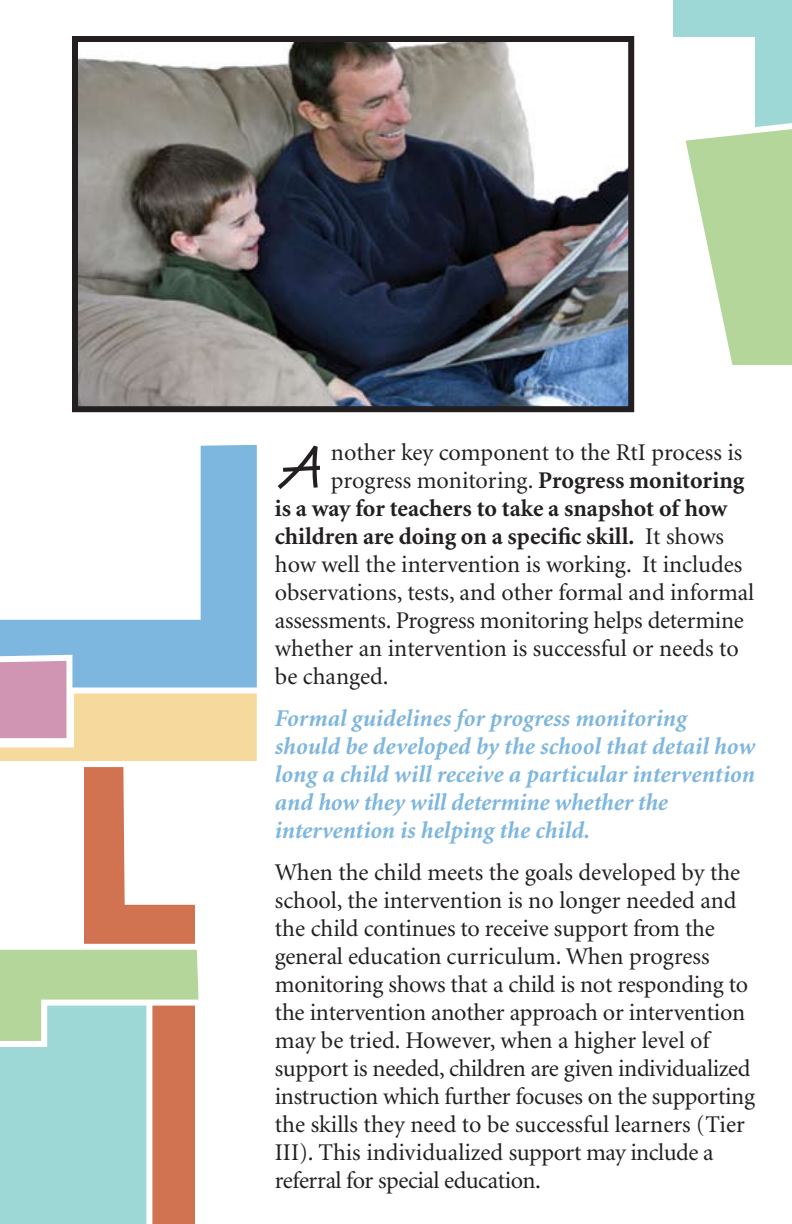
<style>
.page{position:relative;width:792px;height:1224px;background:#fff}
.page>*{position:absolute;margin:0;border:0;box-sizing:border-box;transform-origin:0 0}
.t1{font:700 58.6px "Surf Style";color:#231f20}
.t2{font:24px/28px "Minion";letter-spacing:-.005em;color:#231f20}
.t3{font:italic 700 24px/28px "Minion";color:#7db6de}
.t4{font:700 24px "Minion";color:#231f20}
.s1{font-weight:700}
.s2{font-weight:400}
</style>
<div class="page">
<div style="left:0;top:1050px;width:75px;height:174px;background:#9dd8d7"></div>
<svg style="left:75px;top:771px;width:120px;height:453px"></svg>
<svg style="left:0;top:444px;width:257px;height:208px"></svg>
<svg style="left:0;top:652px;width:257px;height:119px"></svg>
<svg style="left:0;top:941px;width:199px;height:109px;background:#bed2af"></svg>
<img style="left:79px;top:43px;width:548px;height:362px">
<div style="left:72px;top:36px;width:562px;height:376px;border:6px solid #231f20"></div>
<svg style="left:673px;top:0;width:119px;height:365px"></svg>
<h1 class="t1" style="left:275px;top:430px;width:46px">A</h1>
<p class="t2" style="left:331px;top:439px;width:413px">nother key component to the RtI process is</p>
<p class="t2" style="left:331px;top:467px;width:415px">progress monitoring. <span class="s1">Progress monitoring</span></p>
<p class="t4" style="left:275px;top:496px;width:454px">is a way for teachers to take a snapshot of how</p>
<p class="t4" style="left:275px;top:524px;width:451px">children are doing on a specific skill. <span class="s2">It shows</span></p>
<p class="t2" style="left:275px;top:551px;width:469px">how well the intervention is working. It includes</p>
<p class="t2" style="left:275px;top:579px;width:481px">observations, tests, and other formal and informal</p>
<p class="t2" style="left:275px;top:607px;width:471px">assessments. Progress monitoring helps determine</p>
<p class="t2" style="left:275px;top:635px;width:465px">whether an intervention is successful or needs to</p>
<p class="t2" style="left:275px;top:663px;width:115px">be changed.</p>
<p class="t3" style="left:275px;top:705px;width:482px">Formal guidelines for progress monitoring should be developed by the school that detail how long a child will receive a particular intervention and how they will determine whether the intervention is helping the child.</p>
<p class="t2" style="left:275px;top:859px;width:482px">When the child meets the goals developed by the school, the intervention is no longer needed and the child continues to receive support from the general education curriculum. When progress monitoring shows that a child is not responding to the intervention another approach or intervention may be tried. However, when a higher level of support is needed, children are given individualized instruction which further focuses on the supporting the skills they need to be successful learners (Tier III). This individualized support may include a referral for special education.</p>
</div>
